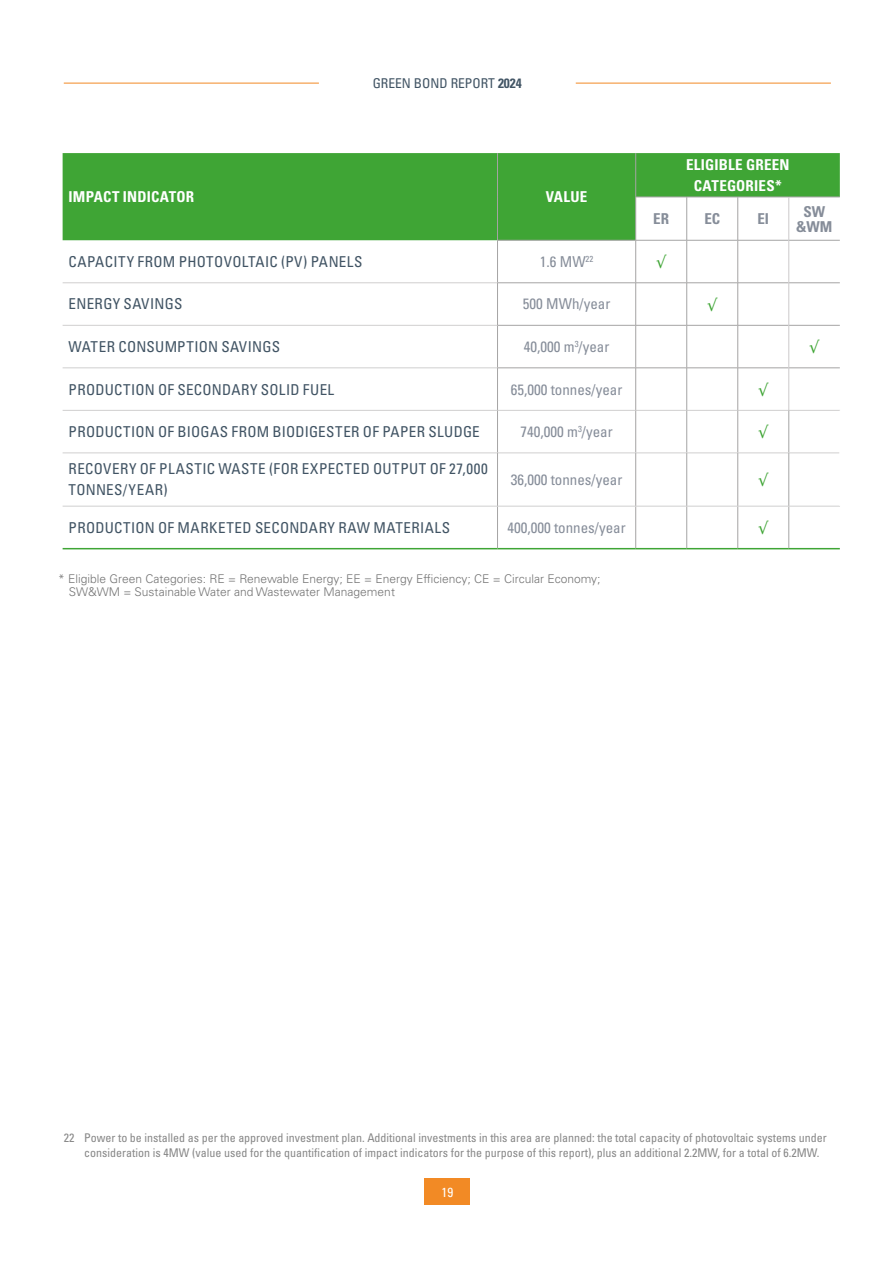
<style>
.page{position:relative;width:893px;height:1263px;background:#fff}
.page>*{position:absolute;margin:0;border:0;box-sizing:border-box;transform-origin:0 0}
.t1{font:condensed 15px/21px "Univers LT Std";letter-spacing:.025em;color:#415464}
.t2{font:condensed 15px "Univers LT Std";color:#868d99}
.t3{font:700 condensed 15px/21px "Univers LT Std";letter-spacing:.015em;color:#fff;text-align:center}
.t4{font:700 condensed 15px/15px "Univers LT Std";color:#868d99;text-align:center}
.t5{font:condensed 13.5px "Univers LT Std";color:#415464}
.t6{font:condensed 13.2px "Univers LT Std";color:#fff}
.t7{font:condensed 12px/15px "Univers LT Std";color:#878787}
.t8{font:300 12px/13.5px "Univers LT Std";color:#747474}
.s1{font-weight:700}
</style>
<div class="page">
<hr style="left:64px;top:83px;width:255px;height:1px;background:#f28a25">
<hr style="left:576px;top:83px;width:255px;height:1px;background:#f28a25">
<div style="left:425px;top:1178px;width:45px;height:26px;background:#f28a25"></div>
<svg style="left:63px;top:153px;width:777px;height:87px;background:#57b04e"></svg>
<hr style="left:497px;top:153px;width:1px;height:44px;background:#a5a4a4">
<hr style="left:497px;top:197px;width:1px;height:43px;background:#a5a4a4">
<hr style="left:635px;top:153px;width:1px;height:44px;background:#a5a4a4">
<hr style="left:635px;top:197px;width:52px;height:1px;background:#a5a4a4">
<hr style="left:635px;top:197px;width:1px;height:43px;background:#a5a4a4">
<hr style="left:687px;top:197px;width:51px;height:1px;background:#a5a4a4">
<hr style="left:686px;top:197px;width:1px;height:43px;background:#a5a4a4">
<hr style="left:738px;top:197px;width:51px;height:1px;background:#a5a4a4">
<hr style="left:737px;top:197px;width:1px;height:43px;background:#a5a4a4">
<hr style="left:789px;top:197px;width:51px;height:1px;background:#a5a4a4">
<hr style="left:497px;top:240px;width:139px;height:1px;background:#a5a4a4">
<hr style="left:687px;top:240px;width:51px;height:1px;background:#a5a4a4">
<hr style="left:738px;top:240px;width:51px;height:1px;background:#a5a4a4">
<hr style="left:737px;top:240px;width:1px;height:43px;background:#a5a4a4">
<hr style="left:789px;top:240px;width:51px;height:1px;background:#a5a4a4">
<hr style="left:497px;top:283px;width:139px;height:1px;background:#a5a4a4">
<hr style="left:687px;top:283px;width:51px;height:1px;background:#a5a4a4">
<hr style="left:686px;top:283px;width:1px;height:42px;background:#a5a4a4">
<hr style="left:738px;top:283px;width:51px;height:1px;background:#a5a4a4">
<hr style="left:737px;top:283px;width:1px;height:42px;background:#a5a4a4">
<hr style="left:789px;top:283px;width:51px;height:1px;background:#a5a4a4">
<hr style="left:497px;top:325px;width:139px;height:1px;background:#a5a4a4">
<hr style="left:635px;top:325px;width:1px;height:43px;background:#a5a4a4">
<hr style="left:687px;top:325px;width:51px;height:1px;background:#a5a4a4">
<hr style="left:686px;top:325px;width:1px;height:43px;background:#a5a4a4">
<hr style="left:738px;top:325px;width:51px;height:1px;background:#a5a4a4">
<hr style="left:737px;top:325px;width:1px;height:43px;background:#a5a4a4">
<hr style="left:789px;top:325px;width:51px;height:1px;background:#a5a4a4">
<hr style="left:497px;top:368px;width:139px;height:1px;background:#a5a4a4">
<hr style="left:636px;top:368px;width:51px;height:1px;background:#a5a4a4">
<hr style="left:635px;top:368px;width:1px;height:42px;background:#a5a4a4">
<hr style="left:738px;top:368px;width:51px;height:1px;background:#a5a4a4">
<hr style="left:789px;top:368px;width:51px;height:1px;background:#a5a4a4">
<hr style="left:635px;top:506px;width:1px;height:42px;background:#a5a4a4">
<hr style="left:497px;top:240px;width:1px;height:43px;background:#a5a4a4">
<hr style="left:497px;top:283px;width:1px;height:42px;background:#a5a4a4">
<hr style="left:497px;top:325px;width:1px;height:43px;background:#a5a4a4">
<hr style="left:497px;top:368px;width:1px;height:42px;background:#a5a4a4">
<hr style="left:497px;top:506px;width:1px;height:42px;background:#a5a4a4">
<hr style="left:63px;top:283px;width:434px;height:1px;background:#d0cfcf">
<hr style="left:63px;top:325px;width:434px;height:1px;background:#d0cfcf">
<hr style="left:63px;top:368px;width:434px;height:1px;background:#d0cfcf">
<hr style="left:687px;top:368px;width:51px;height:1px;background:#a5a4a4">
<hr style="left:737px;top:368px;width:1px;height:42px;background:#a5a4a4">
<hr style="left:737px;top:506px;width:1px;height:42px;background:#a5a4a4">
<hr style="left:636px;top:240px;width:51px;height:1px;background:#a5a4a4">
<hr style="left:635px;top:240px;width:1px;height:43px;background:#a5a4a4">
<hr style="left:686px;top:240px;width:1px;height:43px;background:#a5a4a4">
<hr style="left:636px;top:283px;width:51px;height:1px;background:#a5a4a4">
<hr style="left:635px;top:283px;width:1px;height:42px;background:#a5a4a4">
<hr style="left:636px;top:325px;width:51px;height:1px;background:#a5a4a4">
<hr style="left:686px;top:506px;width:1px;height:42px;background:#a5a4a4">
<hr style="left:686px;top:368px;width:1px;height:42px;background:#a5a4a4">
<hr style="left:63px;top:548px;width:434px;height:1px;background:#3fa535">
<hr style="left:497px;top:548px;width:139px;height:1px;background:#3fa535">
<hr style="left:636px;top:548px;width:51px;height:1px;background:#3fa535">
<hr style="left:687px;top:548px;width:51px;height:1px;background:#3fa535">
<hr style="left:738px;top:548px;width:51px;height:1px;background:#3fa535">
<hr style="left:789px;top:548px;width:51px;height:1px;background:#3fa535">
<hr style="left:788px;top:197px;width:1px;height:43px;background:#cbc9ca">
<hr style="left:788px;top:240px;width:1px;height:43px;background:#cbc9ca">
<hr style="left:788px;top:283px;width:1px;height:42px;background:#cbc9ca">
<hr style="left:788px;top:325px;width:1px;height:43px;background:#cbc9ca">
<hr style="left:788px;top:368px;width:1px;height:42px;background:#cbc9ca">
<hr style="left:788px;top:506px;width:1px;height:42px;background:#a5a4a4">
<hr style="left:63px;top:410px;width:434px;height:1px;background:#d0cfcf">
<hr style="left:497px;top:410px;width:139px;height:1px;background:#d0cfcf">
<hr style="left:636px;top:410px;width:51px;height:1px;background:#d0cfcf">
<hr style="left:687px;top:410px;width:51px;height:1px;background:#d0cfcf">
<hr style="left:738px;top:410px;width:51px;height:1px;background:#d0cfcf">
<hr style="left:789px;top:410px;width:51px;height:1px;background:#d0cfcf">
<hr style="left:497px;top:411px;width:1px;height:42px;background:#a5a4a4">
<hr style="left:635px;top:411px;width:1px;height:42px;background:#a5a4a4">
<hr style="left:686px;top:411px;width:1px;height:42px;background:#a5a4a4">
<hr style="left:737px;top:411px;width:1px;height:42px;background:#a5a4a4">
<hr style="left:788px;top:411px;width:1px;height:42px;background:#a5a4a4">
<hr style="left:63px;top:453px;width:434px;height:1px;background:#d0cfcf">
<hr style="left:497px;top:453px;width:139px;height:1px;background:#d0cfcf">
<hr style="left:636px;top:453px;width:51px;height:1px;background:#d0cfcf">
<hr style="left:687px;top:453px;width:51px;height:1px;background:#d0cfcf">
<hr style="left:738px;top:453px;width:51px;height:1px;background:#d0cfcf">
<hr style="left:789px;top:453px;width:51px;height:1px;background:#d0cfcf">
<hr style="left:497px;top:453px;width:1px;height:53px;background:#a5a4a4">
<hr style="left:635px;top:453px;width:1px;height:53px;background:#a5a4a4">
<hr style="left:686px;top:453px;width:1px;height:53px;background:#a5a4a4">
<hr style="left:737px;top:453px;width:1px;height:53px;background:#a5a4a4">
<hr style="left:788px;top:453px;width:1px;height:53px;background:#a5a4a4">
<hr style="left:63px;top:506px;width:434px;height:1px;background:#d0cfcf">
<hr style="left:497px;top:506px;width:139px;height:1px;background:#d0cfcf">
<hr style="left:636px;top:506px;width:51px;height:1px;background:#d0cfcf">
<hr style="left:687px;top:506px;width:51px;height:1px;background:#d0cfcf">
<hr style="left:738px;top:506px;width:51px;height:1px;background:#d0cfcf">
<hr style="left:789px;top:506px;width:51px;height:1px;background:#d0cfcf">
<p class="t5" style="left:373px;top:75px;width:151px">GREEN BOND REPORT <span class="s1">2024</span></p>
<p class="t3" style="left:69px;top:186px;width:127px">IMPACT INDICATOR</p>
<p class="t3" style="left:546px;top:186px;width:43px">VALUE</p>
<p class="t1" style="left:69px;top:251px;width:295px">CAPACITY FROM PHOTOVOLTAIC (PV) PANELS</p>
<p class="t2" style="left:540px;top:252px;width:55px">1.6 MW<sup>22</sup></p>
<p class="t1" style="left:69px;top:293px;width:115px">ENERGY SAVINGS</p>
<p class="t2" style="left:523px;top:295px;width:89px">500 MWh/year</p>
<p class="t1" style="left:69px;top:336px;width:213px">WATER CONSUMPTION SAVINGS</p>
<p class="t2" style="left:524px;top:337px;width:87px">40,000 m<sup>3</sup>/year</p>
<p class="t1" style="left:69px;top:378px;width:267px">PRODUCTION OF SECONDARY SOLID FUEL</p>
<p class="t2" style="left:511px;top:380px;width:113px">65,000 tonnes/year</p>
<p class="t1" style="left:69px;top:421px;width:413px">PRODUCTION OF BIOGAS FROM BIODIGESTER OF PAPER SLUDGE</p>
<p class="t2" style="left:521px;top:422px;width:94px">740,000 m<sup>3</sup>/year</p>
<p class="t1" style="left:69px;top:458px;width:421px">RECOVERY OF PLASTIC WASTE (FOR EXPECTED OUTPUT OF 27,000<br>TONNES/YEAR)</p>
<p class="t2" style="left:511px;top:470px;width:113px">36,000 tonnes/year</p>
<p class="t1" style="left:69px;top:517px;width:383px">PRODUCTION OF MARKETED SECONDARY RAW MATERIALS</p>
<p class="t2" style="left:507px;top:518px;width:120px">400,000 tonnes/year</p>
<p class="t8" style="left:69px;top:572px;width:533px;text-indent:-10px">* Eligible Green Categories: RE = Renewable Energy; EE = Energy Efficiency; CE = Circular Economy;<br>SW&amp;WM = Sustainable Water and Wastewater Management</p>
<p class="t3" style="left:686px;top:154px;width:105px">ELIGIBLE GREEN<br>CATEGORIES*</p>
<p class="t4" style="left:653px;top:211px;width:17px">ER</p>
<p class="t4" style="left:704px;top:211px;width:17px">EC</p>
<p class="t4" style="left:757px;top:211px;width:13px">EI</p>
<p class="t4" style="left:796px;top:204px;width:37px">SW &amp;WM</p>
<p class="t7" style="left:84px;top:1130px;width:744px;text-indent:-20px">22 Power to be installed as per the approved investment plan. Additional investments in this area are planned: the total capacity of photovoltaic systems under consideration is 4MW (value used for the quantification of impact indicators for the purpose of this report), plus an additional 2.2MW, for a total of 6.2MW.</p>
<p class="t6" style="left:441px;top:1183px;width:13px">19</p>
</div>
